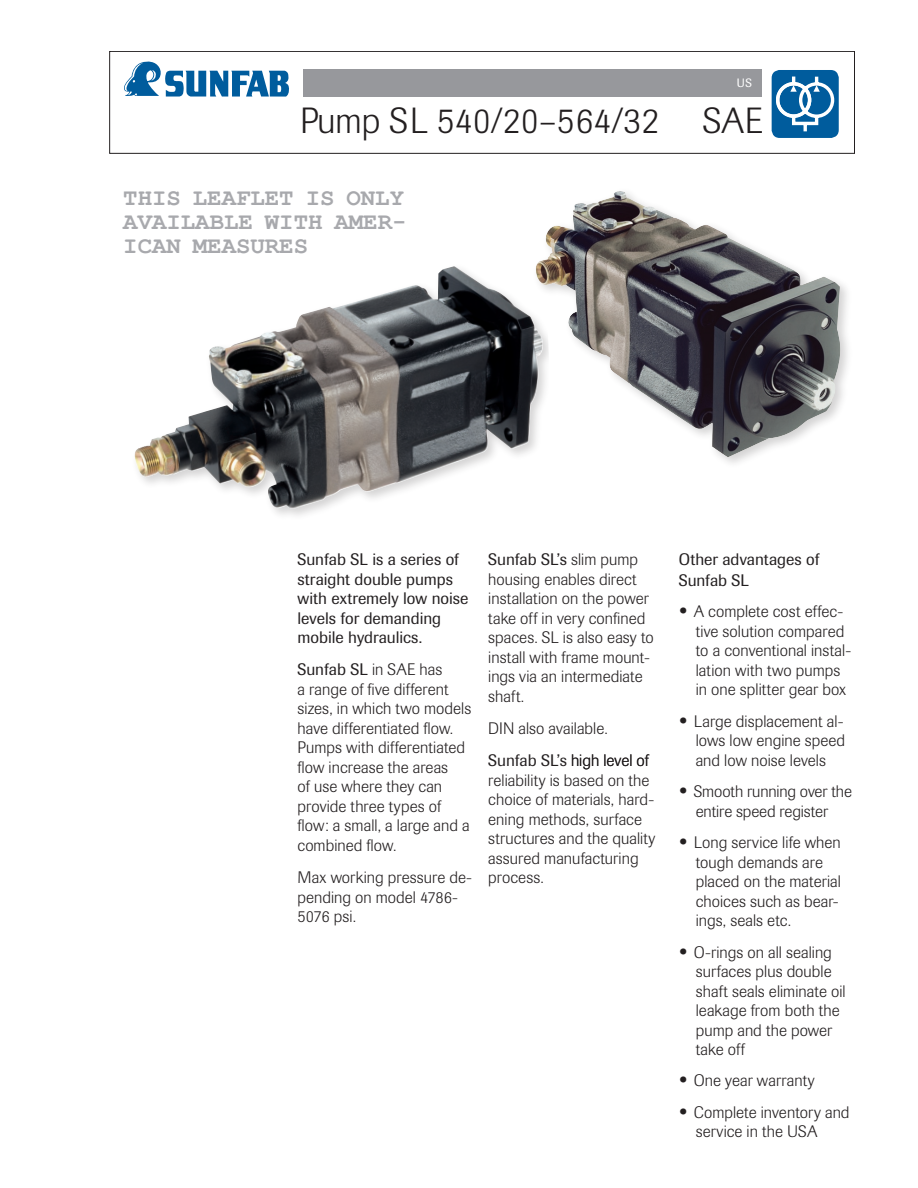
<style>
.page{position:relative;width:918px;height:1188px;background:#fff}
.page>*{position:absolute;margin:0;border:0;box-sizing:border-box;transform-origin:0 0}
.Huvud{font:300 36px "Imago";color:#231f20}
.Tabell_linje_över{font:700 24px/24px "Courier New";color:#a8a9ad;text-align:justify}
.Brödtext{font:300 16.5px/19.5px "Imago";letter-spacing:.005em;color:#231f20}
.Hängande_indrag{font:300 16.5px/19.5px "Imago";letter-spacing:.005em;color:#231f20}
.Ingress{font:16.5px/19.5px "Imago";color:#231f20}
.t1{font:12px "Imago";color:#fff}
.s1{font-weight:400}
.s2{font-size:27px}
</style>
<div class="page">
<div style="left:109px;top:51px;width:746px;height:103px;border:1px solid #231f20"></div>
<div style="left:303px;top:70px;width:459px;height:27px;background:#97989c"></div>
<svg style="left:124px;top:61px;width:165px;height:36px"></svg>
<div style="left:772px;top:70px;width:67px;height:68px;background:#005c9d;border-radius:8px"></div>
<svg style="left:776px;top:76px;width:59px;height:56px"></svg>
<img style="left:541px;top:191px;width:301px;height:267px">
<div style="left:129px;top:261px;width:427px;height:262px;background:#231f20;opacity:.2"></div>
<img style="left:134px;top:266px;width:409px;height:245px">
<p class="t1" style="left:737px;top:76px;width:17px">US</p>
<p class="Huvud" style="left:300px;top:100px;width:464px">Pump SL 540/20–564/32 SAE</p>
<p class="Tabell_linje_över" style="left:123px;top:186px;width:285px">THIS LEAFLET IS ONLY AVAILABLE WITH AMER-ICAN MEASURES</p>
<p class="Ingress" style="left:298px;top:550px;width:172px">Sunfab SL is a series of straight double pumps with extremely low noise levels for demanding mobile hydraulics.</p>
<p class="Brödtext" style="left:298px;top:660px;width:175px"><span class="s1">Sunfab SL</span> in SAE has<br>a range of five different sizes, in which two models have differentiated flow.<br>Pumps with differentiated flow increase the areas<br>of use where they can provide three types of flow: a small, a large and a combined flow.</p>
<p class="Brödtext" style="left:298px;top:868px;width:176px">Max working pressure de&shy;pending on model 4786-<br>5076 psi.</p>
<p class="Brödtext" style="left:488px;top:550px;width:167px"><span class="s1">Sunfab SL’s</span> slim pump housing enables direct installation on the power take off in very confined spaces. SL is also easy to install with frame mount&shy;ings via an intermediate shaft.</p>
<p class="Brödtext" style="left:488px;top:719px;width:121px">DIN also available.</p>
<p class="Brödtext" style="left:488px;top:751px;width:169px"><span class="s1">Sunfab SL’s</span> high level of reliability is based on the choice of materials, hard&shy;ening methods, surface structures and the quality assured manufacturing process.</p>
<p class="Ingress" style="left:679px;top:549px;width:142px;line-height:21px">Other advantages of<br>Sunfab SL</p>
<p class="Hängande_indrag" style="left:696px;top:602px;width:157px;text-indent:-17px"><span class="s2">•</span> A complete cost effec&shy;tive solution compared to a conventional instal&shy;lation with two pumps in one splitter gear box</p>
<p class="Hängande_indrag" style="left:696px;top:712px;width:151px;text-align:justify;text-indent:-17px"><span class="s2">•</span> Large displacement al&shy;lows low engine speed and low noise levels</p>
<p class="Hängande_indrag" style="left:679px;top:782px;width:175px;text-align:center"><span class="s2">•</span> Smooth running over the entire speed register</p>
<p class="Hängande_indrag" style="left:696px;top:833px;width:147px;text-indent:-17px"><span class="s2">•</span> Long service life when tough demands are placed on the material choices such as bear&shy;ings, seals etc.</p>
<p class="Hängande_indrag" style="left:696px;top:942px;width:151px;text-indent:-17px"><span class="s2">•</span> O-rings on all sealing surfaces plus double shaft seals eliminate oil leakage from both the pump and the power take off</p>
<p class="Hängande_indrag" style="left:679px;top:1071px;width:137px"><span class="s2">•</span> One year warranty</p>
<p class="Hängande_indrag" style="left:696px;top:1103px;width:155px;text-indent:-17px"><span class="s2">•</span> Complete inventory and service in the USA</p>
</div>
